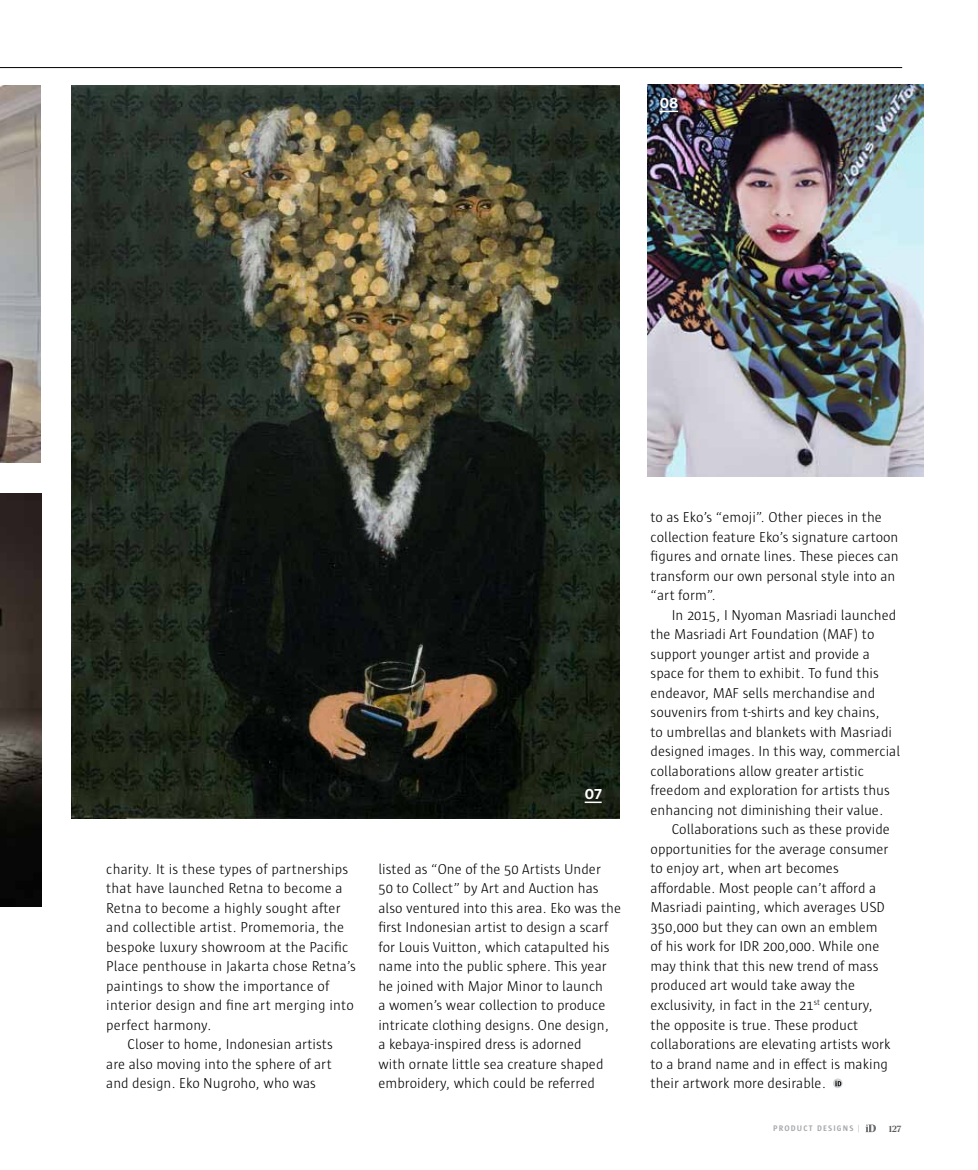
<style>
.page{position:relative;width:978px;height:1170px;background:#fff}
.page>*{position:absolute;margin:0;border:0;box-sizing:border-box;transform-origin:0 0}
.t1{font:300 14.7px/19.5px "Sun";color:#000}
.t2{font:700 13.5px "Benton Sans";color:#fff}
.t3{font:500 9px "Publico Headline";color:#58595b}
.t4{font:700 8.25px "Sun";letter-spacing:.14em;color:#a7a9ac}
.s1{font-weight:300}
</style>
<div class="page">
<svg style="left:865px;top:1124px;width:11px;height:7px"></svg>
<svg style="left:833px;top:1078px;width:10px;height:10px"></svg>
<svg style="left:835px;top:1080px;width:6px;height:6px"></svg>
<hr style="left:0;top:67px;width:902px;height:1px;background:#000">
<img style="left:71px;top:85px;width:548px;height:733px">
<img style="left:647px;top:85px;width:276px;height:391px">
<img style="left:0;top:494px;width:41px;height:412px">
<img style="left:0;top:85px;width:41px;height:378px">
<svg style="left:585px;top:801px;width:17px;height:2px"></svg>
<svg style="left:660px;top:111px;width:18px;height:1px"></svg>
<p class="t2" style="left:660px;top:95px;width:20px">08</p>
<p class="t2" style="left:585px;top:786px;width:19px">07</p>
<p class="t1" style="left:106px;top:858px;width:244px">charity. It is these types of partnerships</p>
<p class="t1" style="left:106px;top:878px;width:238px">that have launched Retna to become a</p>
<p class="t1" style="left:106px;top:897px;width:236px">Retna to become a highly sought after</p>
<p class="t1" style="left:106px;top:917px;width:239px">and collectible artist. Promemoria, the</p>
<p class="t1" style="left:106px;top:936px;width:244px">bespoke luxury showroom at the Pacific</p>
<p class="t1" style="left:106px;top:956px;width:251px">Place penthouse in Jakarta chose Retna’s</p>
<p class="t1" style="left:106px;top:975px;width:225px">paintings to show the importance of</p>
<p class="t1" style="left:106px;top:995px;width:249px">interior design and fine art merging into</p>
<p class="t1" style="left:106px;top:1014px;width:107px">perfect harmony.</p>
<p class="t1" style="left:128px;top:1034px;width:207px">Closer to home, Indonesian artists</p>
<p class="t1" style="left:106px;top:1053px;width:227px">are also moving into the sphere of art</p>
<p class="t1" style="left:106px;top:1073px;width:211px">and design. Eko Nugroho, who was</p>
<p class="t1" style="left:378px;top:858px;width:244px">listed as “One of the 50 Artists Under<br>50 to Collect” by Art and Auction has also ventured into this area. Eko was the first Indonesian artist to design a scarf for Louis Vuitton, which catapulted his name into the public sphere. This year he joined with Major Minor to launch<br>a women’s wear collection to produce intricate clothing designs. One design,<br>a kebaya-inspired dress is adorned<br>with ornate little sea creature shaped embroidery, which could be referred</p>
<p class="t1" style="left:651px;top:507px;width:250px">to as Eko’s “emoji”. Other pieces in the collection feature Eko’s signature cartoon figures and ornate lines. These pieces can transform our own personal style into an “art form”.</p>
<p class="t1" style="left:651px;top:605px;width:251px;text-indent:21px">In 2015, I Nyoman Masriadi launched the Masriadi Art Foundation (MAF) to support younger artist and provide a space for them to exhibit. To fund this endeavor, MAF sells merchandise and souvenirs from t-shirts and key chains,<br>to umbrellas and blankets with Masriadi designed images. In this way, commercial collaborations allow greater artistic freedom and exploration for artists thus enhancing not diminishing their value.</p>
<p class="t1" style="left:651px;top:819px;width:242px;text-indent:21px">Collaborations such as these provide opportunities for the average consumer to enjoy art, when art becomes affordable. Most people can’t afford a Masriadi painting, which averages USD 350,000 but they can own an emblem of his work for IDR 200,000. While one may think that this new trend of mass produced art would take away the exclusivity, in fact in the 21<sup>st</sup> century, the opposite is true. These product collaborations are elevating artists work to a brand name and in effect is making their artwork more desirable.</p>
<p class="t4" style="left:773px;top:1123px;width:88px">PRODUCT DESIGNS <span class="s1">|</span></p>
<p class="t3" style="left:889px;top:1122px;width:14px">127</p>
</div>
